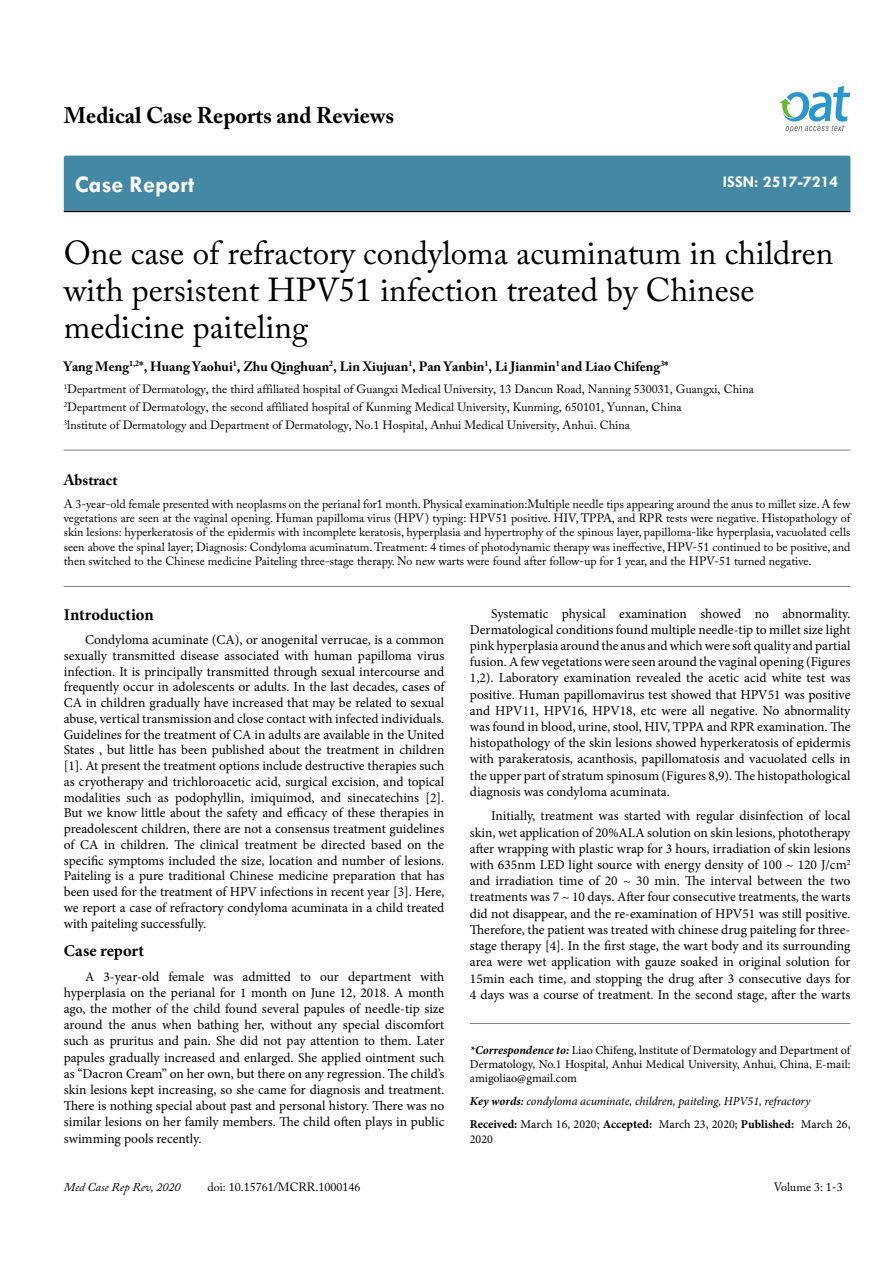
<style>
.page{position:relative;width:893px;height:1263px;background:#fff}
.page>*{position:absolute;margin:0;border:0;box-sizing:border-box;transform-origin:0 0}
.t1{font:33px/37.5px "Adobe Caslon Pro";color:#000}
.t2{font:700 24px "Tw Cen";color:#fff}
.t3{font:700 22.5px "Adobe Caslon Pro";color:#000}
.t4{font:700 16.5px "Minion Pro";letter-spacing:.005em;color:#000}
.t5{font:700 16.5px "Tw Cen";color:#fff}
.t6{font:700 15px "Adobe Caslon Pro";color:#000}
.t7{font:13.5px/16.2px "Minion Pro";color:#000;text-align:justify}
.t8{font:700 13.5px "Adobe Caslon Pro";color:#000}
.t9{font:12px/14.4px "Adobe Caslon Pro";color:#000}
.t10{font:12px/14.4px "Minion Pro";color:#000;text-align:justify}
.t11{font:italic 12px/23px "Minion Pro";letter-spacing:-.01em;color:#000}
.t12{font:italic 12px "Adobe Caslon Pro";color:#000}
.s1{font-weight:700;font-style:italic}
.s2{font-weight:700}
.s3{font-weight:600}
.s4{font-weight:700;font-style:normal}
.s5{font-style:normal}
</style>
<div class="page">
<div style="left:64px;top:156px;width:786px;height:55px;background:#4389a5"></div>
<hr style="left:64px;top:211px;width:786px;height:1px;background:#000">
<svg style="left:779px;top:86px;width:71px;height:47px"></svg>
<hr style="left:64px;top:450px;width:786px;height:1px;background:#808285">
<hr style="left:64px;top:586px;width:786px;height:1px;background:#808285">
<hr style="left:470px;top:1023px;width:380px;height:1px;background:#808285">
<h3 class="t3" style="left:64px;top:102px;width:332px">Medical Case Reports and Reviews</h3>
<h2 class="t2" style="left:75px;top:170px;width:121px">Case Report</h2>
<p class="t5" style="left:723px;top:172px;width:117px">ISSN: 2517-7214</p>
<h1 class="t1" style="left:64px;top:233px;width:771px">One case of refractory condyloma acuminatum in children with persistent HPV51 infection treated by Chinese medicine paiteling</h1>
<p class="t8" style="left:64px;top:358px;width:606px">Yang Meng<sup>1,2</sup>*, Huang Yaohui<sup>1</sup>, Zhu Qinghuan<sup>2</sup>, Lin Xiujuan<sup>1</sup>, Pan Yanbin<sup>1</sup>, Li Jianmin<sup>1</sup> and Liao Chifeng<sup>3</sup>*</p>
<p class="t9" style="left:64px;top:380px;width:692px;line-height:18px"><sup>1</sup>Department of Dermatology, the third affiliated hospital of Guangxi Medical University, 13 Dancun Road, Nanning 530031, Guangxi, China<br><sup>2</sup>Department of Dermatology, the second affiliated hospital of Kunming Medical University, Kunming, 650101, Yunnan, China<br><sup>3</sup>lnstitute of Dermatology and Department of Dermatology, No.1 Hospital, Anhui Medical University, Anhui. China</p>
<p class="t6" style="left:64px;top:471px;width:55px">Abstract</p>
<p class="t9" style="left:64px;top:496px;width:788px;text-align:justify">A 3-year-old female presented with neoplasms on the perianal for1 month. Physical examination:Multiple needle tips appearing around the anus to millet size. A few vegetations are seen at the vaginal opening. Human papilloma virus (HPV) typing: HPV51 positive. HIV, TPPA, and RPR tests were negative. Histopathology of skin lesions: hyperkeratosis of the epidermis with incomplete keratosis, hyperplasia and hypertrophy of the spinous layer, papilloma-like hyperplasia, vacuolated cells seen above the spinal layer; Diagnosis: Condyloma acuminatum. Treatment: 4 times of photodynamic therapy was ineffective, HPV-51 continued to be positive, and then switched to the Chinese medicine Paiteling three-stage therapy. No new warts were found after follow-up for 1 year, and the HPV-51 turned negative.</p>
<p class="t4" style="left:64px;top:603px;width:91px">Introduction</p>
<p class="t7" style="left:64px;top:632px;width:382px;line-height:15.8px;text-indent:21px">Condyloma acuminate (CA), or anogenital verrucae, is a common sexually transmitted disease associated with human papilloma virus infection. It is principally transmitted through sexual intercourse and frequently occur in adolescents or adults. In the last decades, cases of CA in children gradually have increased that may be related to sexual abuse, vertical transmission and close contact with infected individuals.<br>Guidelines for the treatment of CA in adults are available in the United States , but little has been published about the treatment in children [1]. At present the treatment options include destructive therapies such as cryotherapy and trichloroacetic acid, surgical excision, and topical modalities such as podophyllin, imiquimod, and sinecatechins [2].<br>But we know little about the safety and efficacy of these therapies in preadolescent children, there are not a consensus treatment guidelines of CA in children. The clinical treatment be directed based on the specific symptoms included the size, location and number of lesions.<br>Paiteling is a pure traditional Chinese medicine preparation that has been used for the treatment of HPV infections in recent year [3]. Here, we report a case of refractory condyloma acuminata in a child treated with paiteling successfully.</p>
<p class="t4" style="left:64px;top:939px;width:82px">Case report</p>
<p class="t7" style="left:64px;top:968px;width:382px;text-indent:21px">A 3-year-old female was admitted to our department with hyperplasia on the perianal for 1 month on June 12, 2018. A month ago, the mother of the child found several papules of needle-tip size around the anus when bathing her, without any special discomfort such as pruritus and pain. She did not pay attention to them. Later papules gradually increased and enlarged. She applied ointment such as “Dacron Cream” on her own, but there on any regression. The child’s skin lesions kept increasing, so she came for diagnosis and treatment.<br>There is nothing special about past and personal history. There was no similar lesions on her family members. The child often plays in public swimming pools recently.</p>
<p class="t12" style="left:64px;top:1180px;width:118px">Med Case Rep Rev, 2020</p>
<p class="t9" style="left:207px;top:1180px;width:155px">doi: 10.15761/MCRR.1000146</p>
<p class="t7" style="left:470px;top:605px;width:382px;text-indent:21px">Systematic physical examination showed no abnormality.<br>Dermatological conditions found multiple needle-tip to millet size light pink hyperplasia around the anus and which were soft quality and partial fusion. A few vegetations were seen around the vaginal opening (Figures 1,2). Laboratory examination revealed the acetic acid white test was positive. Human papillomavirus test showed that HPV51 was positive and HPV11, HPV16, HPV18, etc were all negative. No abnormality was found in blood, urine, stool, HIV, TPPA and RPR examination. The histopathology of the skin lesions showed hyperkeratosis of epidermis with parakeratosis, acanthosis, papillomatosis and vacuolated cells in the upper part of stratum spinosum (Figures 8,9). The histopathological diagnosis was condyloma acuminata.</p>
<p class="t7" style="left:470px;top:808px;width:382px;text-indent:21px">Initially, treatment was started with regular disinfection of local skin, wet application of 20%ALA solution on skin lesions, phototherapy after wrapping with plastic wrap for 3 hours, irradiation of skin lesions with 635nm LED light source with energy density of 100 ~ 120 J/cm<sup>2 </sup>and irradiation time of 20 ~ 30 min. The interval between the two treatments was 7 ~ 10 days. After four consecutive treatments, the warts did not disappear, and the re-examination of HPV51 was still positive.<br>Therefore, the patient was treated with chinese drug paiteling for three&shy;stage therapy [4]. In the first stage, the wart body and its surrounding area were wet application with gauze soaked in original solution for 15min each time, and stopping the drug after 3 consecutive days for 4 days was a course of treatment. In the second stage, after the warts</p>
<p class="t10" style="left:470px;top:1042px;width:382px"><span class="s1">*Correspondence to:</span> Liao Chifeng, lnstitute of Dermatology and Department of Dermatology, No.1 Hospital, Anhui Medical University, Anhui, China, E-mail: amigoliao@gmail.com</p>
<p class="t11" style="left:470px;top:1090px;width:382px"><span class="s2">Key words</span><span class="s3">:</span> condyloma acuminate, children, paiteling, HPV51, refractory<br><span class="s4">Received:</span> <span class="s5">March 16, 2020;</span> <span class="s4">Accepted:</span> <span class="s5">March 23, 2020;</span> <span class="s4">Published:</span> <span class="s5">March 26,</span></p>
<p class="t10" style="left:470px;top:1131px;width:25px">2020</p>
<p class="t9" style="left:774px;top:1180px;width:71px">Volume 3: 1-3</p>
</div>
